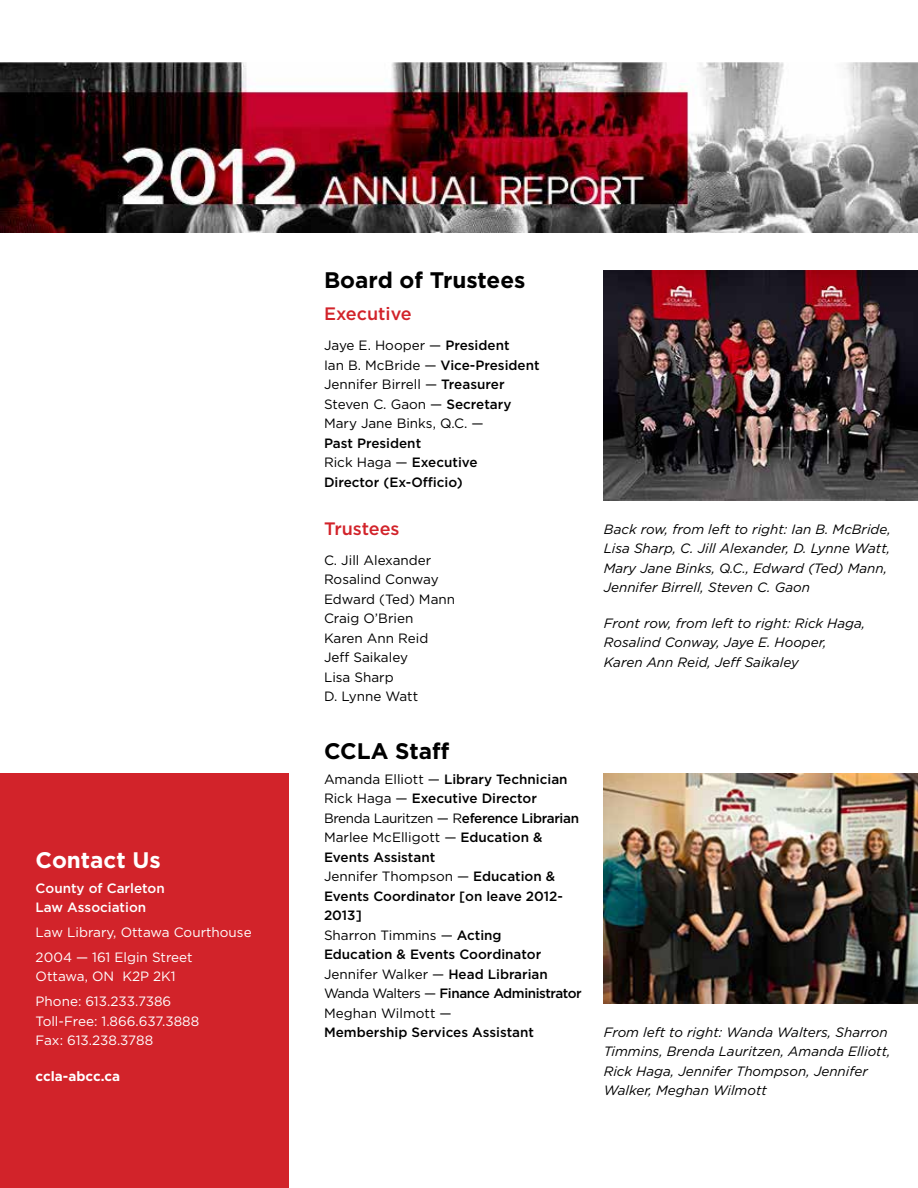
<style>
.page{position:relative;width:918px;height:1188px;background:#fff}
.page>*{position:absolute;margin:0;border:0;box-sizing:border-box;transform-origin:0 0}
.t1{font:700 22.5px "Gotham";color:#000}
.t2{font:700 22.5px "Gotham";color:#fff}
.t3{font:500 18px "Gotham";color:#d2232a}
.t4{font:500 13.5px/19.5px "Gotham";color:#000}
.t5{font:italic 13.5px/19.5px "Gotham";color:#000}
.t6{font:13.5px/19.5px "Gotham";color:#000}
.t7{font:13.5px/24.9px "Gotham";color:#fff}
.t8{font:500 13.5px/19.5px "Gotham";color:#fff}
.t9{font:700 13.5px "Gotham";color:#fff}
.s1{font-weight:500}
.s2{font-weight:400}
</style>
<div class="page">
<img style="left:0;top:63px;width:918px;height:169px">
<div style="left:0;top:773px;width:288px;height:415px;background:#d2232a"></div>
<img style="left:604px;top:270px;width:314px;height:231px">
<img style="left:604px;top:773px;width:314px;height:231px">
<h1 class="t2" style="left:36px;top:845px;width:127px">Contact Us</h1>
<p class="t8" style="left:36px;top:878px;width:131px">County of Carleton<br>Law Association</p>
<p class="t7" style="left:36px;top:920px;width:218px">Law Library, Ottawa Courthouse<br>2004 — 161 Elgin Street</p>
<p class="t7" style="left:36px;top:964px;width:142px">Ottawa, ON K2P 2K1<br>Phone: 613.233.7386</p>
<p class="t7" style="left:36px;top:1011px;width:165px;line-height:19.5px">Toll-Free: 1.866.637.3888<br>Fax: 613.238.3788</p>
<p class="t9" style="left:36px;top:1067px;width:86px">ccla-abcc.ca</p>
<h1 class="t1" style="left:324px;top:265px;width:203px">Board of Trustees</h1>
<h2 class="t3" style="left:324px;top:302px;width:89px">Executive</h2>
<p class="t6" style="left:324px;top:335px;width:217px">Jaye E. Hooper — <span class="s1">President<br></span>Ian B. McBride — <span class="s1">Vice-President<br></span>Jennifer Birrell — <span class="s1">Treasurer<br></span>Steven C. Gaon — <span class="s1">Secretary<br></span>Mary Jane Binks, Q.C. —</p>
<p class="t4" style="left:324px;top:433px;width:155px">Past President<br><span class="s2">Rick Haga —</span> Executive<br>Director (Ex-Officio)</p>
<h2 class="t3" style="left:324px;top:516px;width:77px">Trustees</h2>
<p class="t6" style="left:324px;top:550px;width:133px">C. Jill Alexander<br>Rosalind Conway<br>Edward (Ted) Mann<br>Craig O’Brien<br>Karen Ann Reid<br>Jeff Saikaley<br>Lisa Sharp<br>D. Lynne Watt</p>
<h1 class="t1" style="left:324px;top:736px;width:127px">CCLA Staff</h1>
<p class="t4" style="left:324px;top:769px;width:259px"><span class="s2">Amanda Elliott —</span> Library Technician<br><span class="s2">Rick Haga —</span> Executive Director<br><span class="s2">Brenda Lauritzen — R</span>eference Librarian<br><span class="s2">Marlee McElligott —</span> Education &amp;<br>Events Assistant<br><span class="s2">Jennifer Thompson —</span> Education &amp;<br>Events Coordinator [on leave 2012-<br>2013]<br><span class="s2">Sharron Timmins —</span> Acting<br>Education &amp; Events Coordinator<br><span class="s2">Jennifer Walker —</span> Head Librarian<br><span class="s2">Wanda Walters —</span> Finance Administrator<br><span class="s2">Meghan Wilmott —</span></p>
<p class="t4" style="left:324px;top:1022px;width:212px">Membership Services Assistant</p>
<p class="t5" style="left:604px;top:519px;width:289px">Back row, from left to right: Ian B. McBride, Lisa Sharp, C. Jill Alexander, D. Lynne Watt, Mary Jane Binks, Q.C., Edward (Ted) Mann, Jennifer Birrell, Steven C. Gaon</p>
<p class="t5" style="left:604px;top:613px;width:263px">Front row, from left to right: Rick Haga,<br>Rosalind Conway, Jaye E. Hooper,<br>Karen Ann Reid, Jeff Saikaley</p>
<p class="t5" style="left:604px;top:1022px;width:288px">From left to right: Wanda Walters, Sharron Timmins, Brenda Lauritzen, Amanda Elliott, Rick Haga, Jennifer Thompson, Jennifer Walker, Meghan Wilmott</p>
</div>
